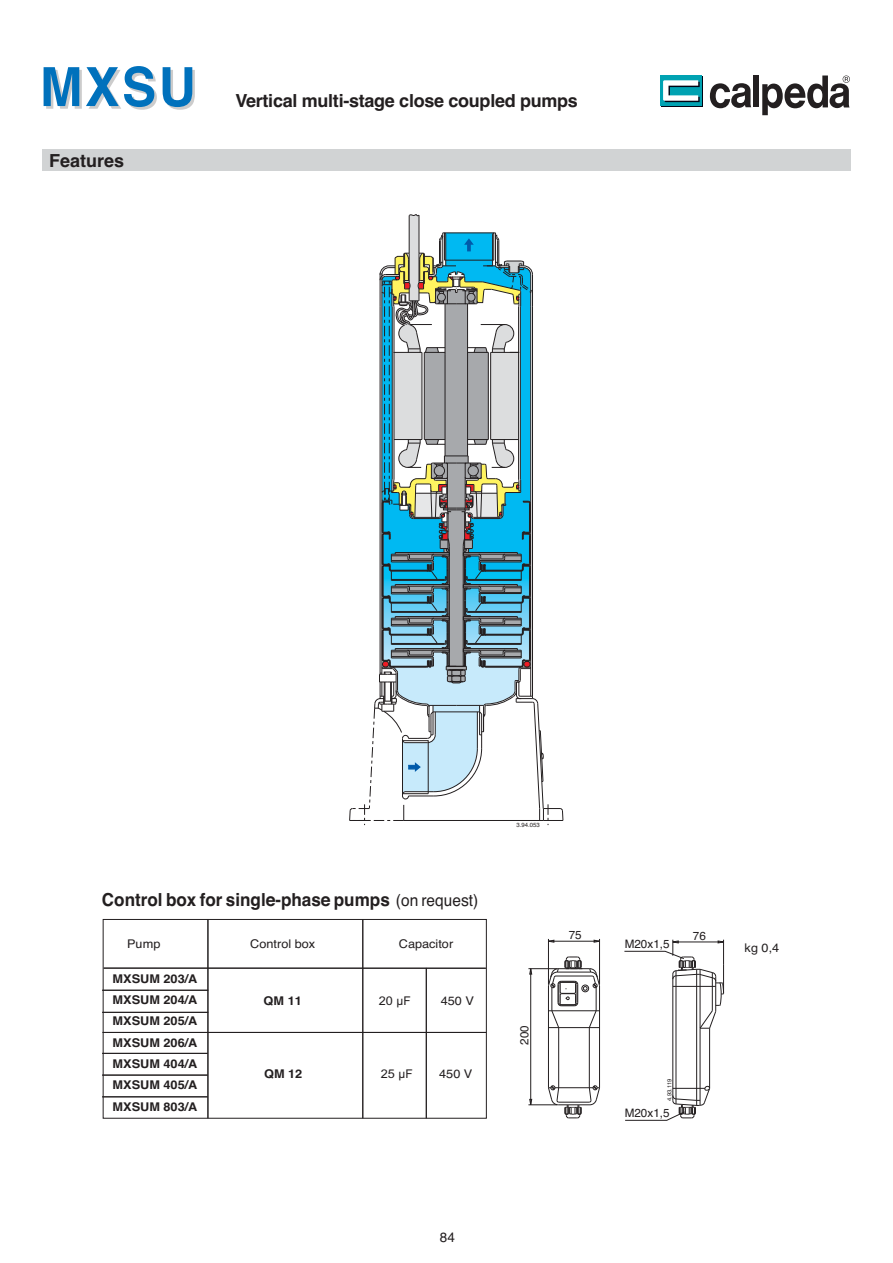
<style>
.page{position:relative;width:893px;height:1263px;background:#fff}
.page>*{position:absolute;margin:0;border:0;box-sizing:border-box;transform-origin:0 0}
.t1{font:700 54px "Helvetica";color:#0071bc;scale:.95 1}
.t2{font:700 18px "Helvetica";color:#231f20}
.t3{font:700 18px "Helvetica";color:#231f20;scale:.95 1}
.t4{font:13.5px "Helvetica";color:#231f20}
.t5{font:700 12px/21.3px "Helvetica";color:#231f20;text-align:justify;scale:1.06 1}
.t6{font:12px "Helvetica";color:#231f20;scale:1.06 1}
.t7{font:12px "Arial";color:#231f20;scale:1.06 1}
.t8{font:11.7px "Helvetica";color:#231f20}
.t9{font:6px "Helvetica";color:#231f20}
.t10{font:5.85px "Helvetica";color:#231f20}
.s1{font-weight:400;font-size:16.5px}
</style>
<div class="page">
<div style="left:43px;top:149px;width:807px;height:21px;background:#d1d3d4"></div>
<div style="left:103px;top:919px;width:384px;height:200px;border:1px solid #231f20"></div>
<hr style="left:207px;top:919px;width:1px;height:199px;background:#231f20">
<hr style="left:104px;top:968px;width:382px;height:1px;background:#231f20">
<hr style="left:102px;top:1012px;width:106px;height:1px;background:#231f20">
<hr style="left:102px;top:990px;width:106px;height:1px;background:#231f20">
<hr style="left:103px;top:1032px;width:383px;height:1px;background:#231f20">
<hr style="left:102px;top:1053px;width:106px;height:1px;background:#231f20">
<hr style="left:102px;top:1075px;width:106px;height:1px;background:#231f20">
<hr style="left:102px;top:1096px;width:106px;height:1px;background:#231f20">
<hr style="left:362px;top:919px;width:1px;height:199px;background:#231f20">
<hr style="left:426px;top:968px;width:1px;height:150px;background:#231f20">
<svg style="left:349px;top:214px;width:214px;height:611px"></svg>
<hr style="left:599px;top:986px;width:1px;height:102px;background:#231f20">
<hr style="left:548px;top:986px;width:1px;height:102px;background:#231f20">
<hr style="left:558px;top:1027px;width:1px;height:61px;background:#231f20">
<hr style="left:589px;top:1027px;width:1px;height:61px;background:#231f20">
<hr style="left:530px;top:969px;width:1px;height:136px;background:#231f20">
<hr style="left:548px;top:939px;width:1px;height:45px;background:#231f20">
<svg style="left:593px;top:939px;width:6px;height:4px"></svg>
<hr style="left:548px;top:941px;width:51px;height:1px;background:#231f20">
<hr style="left:599px;top:939px;width:1px;height:45px;background:#231f20">
<svg style="left:624px;top:940px;width:100px;height:181px"></svg>
<svg style="left:528px;top:956px;width:72px;height:73px"></svg>
<svg style="left:528px;top:1085px;width:72px;height:34px"></svg>
<div style="left:753px;top:75px;width:6px;height:32px;background:#231f20"></div>
<svg style="left:710px;top:83px;width:41px;height:25px"></svg>
<svg style="left:661px;top:77px;width:41px;height:30px"></svg>
<div style="left:660px;top:75px;width:41px;height:31px;background:#00a2b2"></div>
<svg style="left:663px;top:80px;width:36px;height:22px"></svg>
<svg style="left:762px;top:76px;width:87px;height:39px"></svg>
<h1 class="t1" style="left:40px;top:67px;width:166px">MXSU</h1>
<h2 class="t2" style="left:49px;top:154px;width:76px">Features</h2>
<h2 class="t2" style="left:235px;top:94px;width:344px">Vertical multi-stage close coupled pumps</h2>
<h2 class="t3" style="left:102px;top:893px;width:398px">Control box for single-phase pumps <span class="s1">(on request)</span></h2>
<p class="t6" style="left:250px;top:939px;width:63px">Control box</p>
<p class="t6" style="left:399px;top:940px;width:53px">Capacitor</p>
<p class="t5" style="left:113px;top:969px;width:82px">MXSUM 203/A MXSUM 204/A MXSUM 205/A MXSUM 206/A MXSUM 404/A MXSUM 405/A MXSUM 803/A</p>
<p class="t6" style="left:127px;top:939px;width:33px">Pump</p>
<p class="t5" style="left:264px;top:992px;width:38px">QM 11</p>
<p class="t7" style="left:379px;top:996px;width:32px">20 µF</p>
<p class="t6" style="left:440px;top:996px;width:33px">450 V</p>
<p class="t5" style="left:264px;top:1065px;width:38px">QM 12</p>
<p class="t7" style="left:381px;top:1070px;width:32px">25 µF</p>
<p class="t6" style="left:439px;top:1070px;width:33px">450 V</p>
<p class="t9" style="left:516px;top:822px;width:25px">3.94.053</p>
<p class="t8" style="left:520px;top:1044px;width:21px;rotate:-90deg">200</p>
<p class="t8" style="left:568px;top:930px;width:14px">75</p>
<p class="t8" style="left:693px;top:931px;width:14px">76</p>
<p class="t8" style="left:624px;top:939px;width:46px">M20x1,5</p>
<p class="t10" style="left:667px;top:1101px;width:24px;rotate:-90deg">4.93.119</p>
<p class="t8" style="left:624px;top:1109px;width:46px">M20x1,5</p>
<p class="t6" style="left:744px;top:944px;width:34px">kg 0,4</p>
<p class="t4" style="left:440px;top:1232px;width:17px">84</p>
</div>
